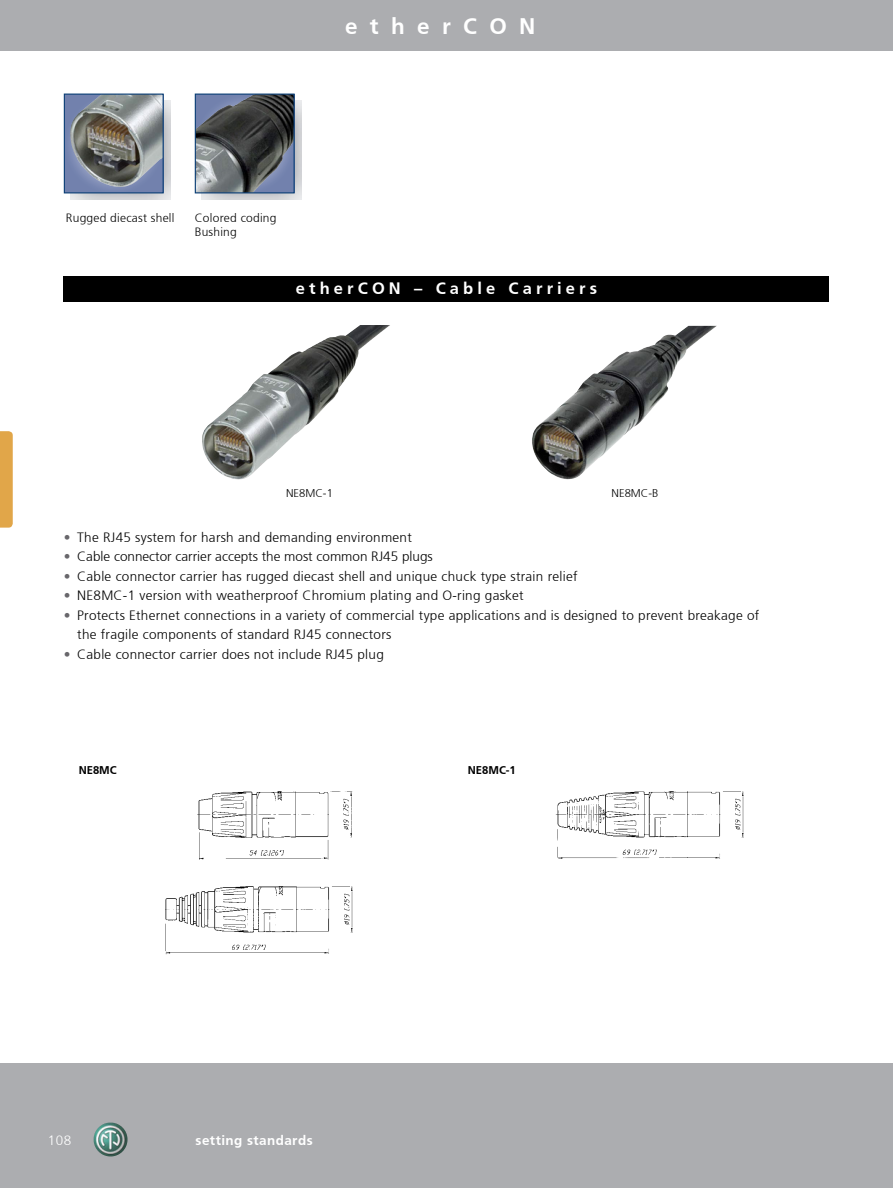
<style>
.page{position:relative;width:893px;height:1188px;background:#fff}
.page>*{position:absolute;margin:0;border:0;box-sizing:border-box;transform-origin:0 0}
.t1{font:700 22.5px "Frutiger";letter-spacing:.55em;color:#fff}
.t2{font:700 16.5px "Frutiger";letter-spacing:.25em;color:#fff}
.t3{font:300 13.5px/19.5px "Frutiger";letter-spacing:.02em;color:#000}
.t4{font:300 13.5px "Frutiger";color:#000}
.t5{font:700 13.5px "Frutiger";letter-spacing:.03em;color:#fff}
.t6{font:300 13.5px "Frutiger";color:#fff}
.t7{font:300 12px/14.4px "Frutiger";letter-spacing:.02em;color:#000}
.t8{font:300 11.25px "Frutiger";color:#000}
.t9{font:700 11.25px "Frutiger";color:#000}
.s1{color:#68676b}
</style>
<div class="page">
<div style="left:0;top:0;width:893px;height:51px;background:#acadb0"></div>
<div style="left:0;top:1063px;width:893px;height:125px;background:#acadb0"></div>
<svg style="left:0;top:431px;width:13px;height:97px"></svg>
<img style="left:94px;top:1123px;width:33px;height:33px">
<div style="left:64px;top:276px;width:765px;height:26px;background:#000"></div>
<img style="left:197px;top:791px;width:156px;height:69px">
<img style="left:165px;top:886px;width:188px;height:68px">
<img style="left:555px;top:791px;width:132px;height:68px">
<img style="left:687px;top:791px;width:57px;height:68px">
<img style="left:532px;top:326px;width:185px;height:154px">
<img style="left:202px;top:325px;width:188px;height:155px">
<div style="left:64px;top:94px;width:99px;height:99px;background:#7281ad"></div>
<img style="left:70px;top:96px;width:92px;height:92px">
<div style="left:64px;top:94px;width:100px;height:99px;border:1px solid #0b3f76"></div>
<img style="left:197px;top:96px;width:96px;height:95px">
<div style="left:195px;top:94px;width:100px;height:99px;border:1px solid #0b3f76"></div>
<h1 class="t1" style="left:345px;top:13px;width:192px">etherCON</h1>
<p class="t7" style="left:66px;top:210px;width:110px">Rugged diecast shell</p>
<p class="t7" style="left:195px;top:210px;width:83px">Colored coding<br>Bushing</p>
<p class="t2" style="left:296px;top:279px;width:303px">etherCON – Cable Carriers</p>
<p class="t8" style="left:286px;top:487px;width:48px">NE8MC-1</p>
<p class="t8" style="left:612px;top:487px;width:48px">NE8MC-B</p>
<p class="t3" style="left:64px;top:527px;width:350px"><span class="s1">•</span> The RJ45 system for harsh and demanding environment</p>
<p class="t4" style="left:64px;top:549px;width:371px"><span class="s1">•</span> Cable connector carrier accepts the most common RJ45 plugs</p>
<p class="t3" style="left:64px;top:566px;width:515px"><span class="s1">•</span> Cable connector carrier has rugged diecast shell and unique chuck type strain relief</p>
<p class="t3" style="left:64px;top:586px;width:461px"><span class="s1">•</span> NE8MC-1 version with weatherproof Chromium plating and O-ring gasket</p>
<p class="t3" style="left:77px;top:605px;width:684px;text-indent:-14px"><span class="s1">•</span> Protects Ethernet connections in a variety of commercial type applications and is designed to prevent breakage of the fragile components of standard RJ45 connectors</p>
<p class="t3" style="left:64px;top:644px;width:322px"><span class="s1">•</span> Cable connector carrier does not include RJ45 plug</p>
<p class="t9" style="left:79px;top:763px;width:40px">NE8MC</p>
<p class="t9" style="left:468px;top:763px;width:50px">NE8MC-1</p>
<p class="t6" style="left:48px;top:1132px;width:25px">108</p>
<p class="t5" style="left:196px;top:1132px;width:119px">setting standards</p>
</div>
